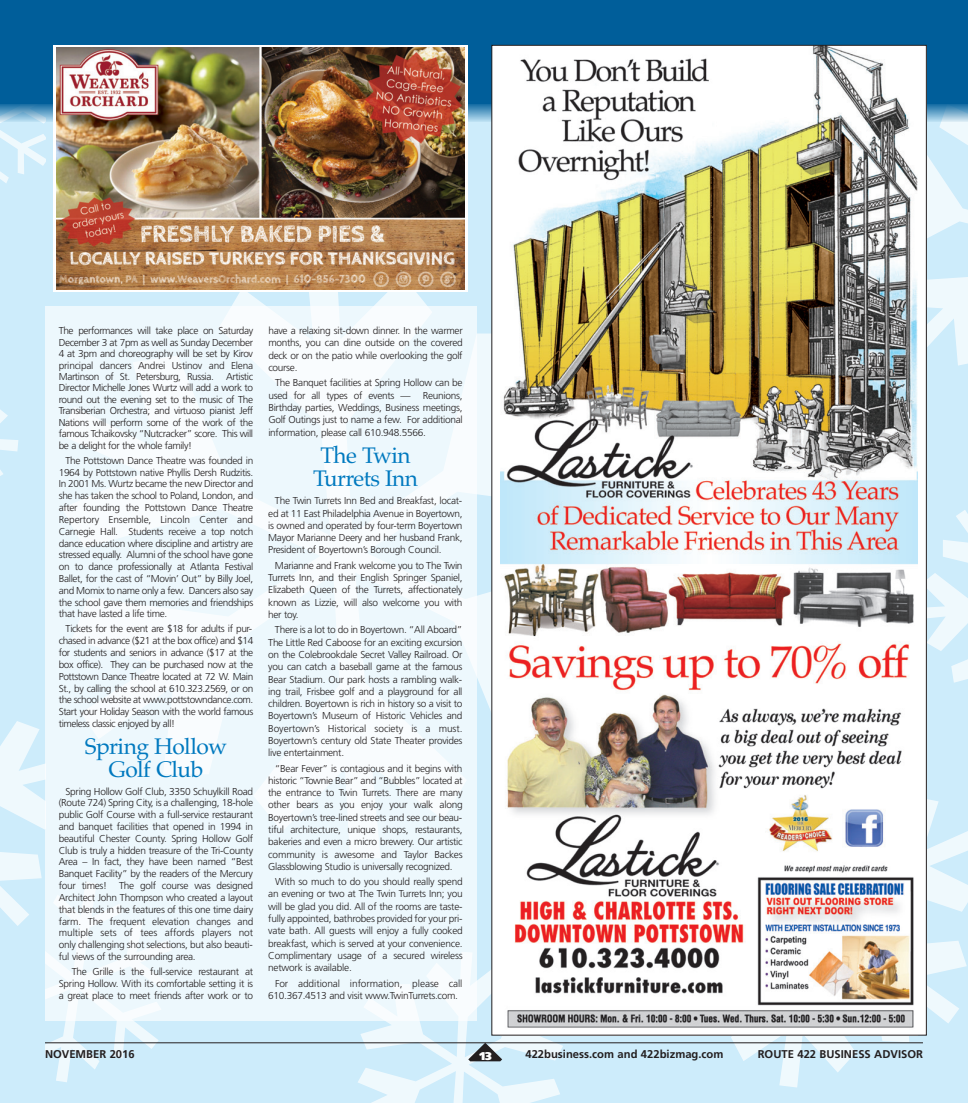
<style>
.page{position:relative;width:968px;height:1103px;background:#fff}
.page>*{position:absolute;margin:0;border:0;box-sizing:border-box;transform-origin:0 0}
.t1{font:22.5px/23.1px "Palatino";letter-spacing:-.025em;color:#0079bf;text-align:center}
.t2{font:700 11.25px "Frutiger";color:#231f20}
.t3{font:900 11.25px "Frutiger";color:#fff}
.t4{font:300 10px/12.2px "Frutiger";letter-spacing:-.03em;color:#231f20;text-align:justify}
.t5{font:300 10px/12.2px "Frutiger";letter-spacing:-.005em;color:#231f20}
</style>
<div class="page">
<div style="left:0;top:0;width:968px;height:1102px;background:#cdecfb"></div>
<svg style="left:232px;top:292px;width:259px;height:568px"></svg>
<svg style="left:926px;top:502px;width:42px;height:207px"></svg>
<svg style="left:641px;top:728px;width:327px;height:359px"></svg>
<svg style="left:926px;top:121px;width:42px;height:269px"></svg>
<svg style="left:0;top:409px;width:18px;height:67px"></svg>
<svg style="left:0;top:721px;width:172px;height:361px"></svg>
<svg style="left:0;top:121px;width:45px;height:62px"></svg>
<svg style="left:357px;top:951px;width:206px;height:151px"></svg>
<hr style="left:45px;top:1042px;width:877px;height:1px;background:#231f20">
<div style="left:45px;top:306px;width:431px;height:714px;background:#edf8fd"></div>
<svg style="left:0;top:104px;width:968px;height:17px;background:#6ba4c7"></svg>
<div style="left:0;top:0;width:968px;height:104px;background:#005e9a"></div>
<div style="left:54px;top:45px;width:414px;height:247px;background:#fff"></div>
<img style="left:57px;top:47px;width:408px;height:243px">
<div style="left:492px;top:45px;width:434px;height:990px;background:#fff"></div>
<img style="left:501px;top:47px;width:416px;height:981px">
<p class="t4" style="left:59px;top:326px;width:196px;line-height:11.5px">The performances will take place on Saturday December 3 at 7pm as well as Sunday December 4 at 3pm and choreography will be set by Kirov principal dancers Andrei Ustinov and Elena Martinson of St. Petersburg, Russia. Artistic Director Michelle Jones Wurtz will add a work to round out the evening set to the music of The Transiberian Orchestra; and virtuoso pianist Jeff Nations will perform some of the work of the famous Tchaikovsky “Nutcracker” score. This will be a delight for the whole family!</p>
<p class="t4" style="left:59px;top:455px;width:196px;line-height:11.9px;text-indent:7px">The Pottstown Dance Theatre was founded in 1964 by Pottstown native Phyllis Dersh Rudzitis.<br>In 2001 Ms. Wurtz became the new Director and she has taken the school to Poland, London, and after founding the Pottstown Dance Theatre Repertory Ensemble, Lincoln Center and Carnegie Hall. Students receive a top notch dance education where discipline and artistry are stressed equally. Alumni of the school have gone on to dance professionally at Atlanta Festival Ballet, for the cast of “Movin’ Out” by Billy Joel, and Momix to name only a few. Dancers also say the school gave them memories and friendships that have lasted a life time.</p>
<p class="t4" style="left:59px;top:624px;width:196px;line-height:11.9px;text-indent:7px">Tickets for the event are $18 for adults if pur&shy;chased in advance ($21 at the box office) and $14 for students and seniors in advance ($17 at the box office). They can be purchased now at the Pottstown Dance Theatre located at 72 W. Main St., by calling the school at 610.323.2569, or on the school website at www.pottstowndance.com.<br>Start your Holiday Season with the world famous timeless classic enjoyed by all!</p>
<h1 class="t1" style="left:85px;top:734px;width:144px">Spring Hollow<br>Golf Club</h1>
<p class="t4" style="left:59px;top:786px;width:196px;line-height:11.9px;text-indent:7px">Spring Hollow Golf Club, 3350 Schuylkill Road (Route 724) Spring City, is a challenging, 18-hole public Golf Course with a full-service restaurant and banquet facilities that opened in 1994 in beautiful Chester County. Spring Hollow Golf Club is truly a hidden treasure of the Tri-County Area – In fact, they have been named “Best Banquet Facility” by the readers of the Mercury four times! The golf course was designed Architect John Thompson who created a layout that blends in the features of this one time dairy farm. The frequent elevation changes and multiple sets of tees affords players not only challenging shot selections, but also beauti&shy;ful views of the surrounding area.</p>
<p class="t4" style="left:59px;top:966px;width:196px;line-height:11.9px;text-indent:13px">The Grille is the full-service restaurant at Spring Hollow. With its comfortable setting it is a great place to meet friends after work or to</p>
<p class="t4" style="left:268px;top:325px;width:196px">have a relaxing sit-down dinner. In the warmer months, you can dine outside on the covered deck or on the patio while overlooking the golf course.</p>
<p class="t4" style="left:268px;top:377px;width:196px;text-indent:7px">The Banquet facilities at Spring Hollow can be used for all types of events — Reunions, Birthday parties, Weddings, Business meetings, Golf Outings just to name a few. For additional information, please call 610.948.5566.</p>
<h1 class="t1" style="left:313px;top:443px;width:106px;line-height:23.5px">The Twin<br>Turrets Inn</h1>
<p class="t4" style="left:268px;top:495px;width:196px;text-indent:7px">The Twin Turrets Inn Bed and Breakfast, locat&shy;ed at 11 East Philadelphia Avenue in Boyertown, is owned and operated by four-term Boyertown Mayor Marianne Deery and her husband Frank, President of Boyertown’s Borough Council.</p>
<p class="t4" style="left:268px;top:560px;width:196px;text-indent:7px">Marianne and Frank welcome you to The Twin Turrets Inn, and their English Springer Spaniel, Elizabeth Queen of the Turrets, affectionately known as Lizzie, will also welcome you with her toy.</p>
<p class="t4" style="left:268px;top:624px;width:196px;text-indent:7px">There is a lot to do in Boyertown. “All Aboard” The Little Red Caboose for an exciting excursion on the Colebrookdale Secret Valley Railroad. Or you can catch a baseball game at the famous Bear Stadium. Our park hosts a rambling walk&shy;ing trail, Frisbee golf and a playground for all children. Boyertown is rich in history so a visit to Boyertown’s Museum of Historic Vehicles and Boyertown’s Historical society is a must.<br>Boyertown’s century old State Theater provides live entertainment.</p>
<p class="t4" style="left:268px;top:762px;width:196px;text-indent:7px">“Bear Fever” is contagious and it begins with historic “Townie Bear” and “Bubbles” located at the entrance to Twin Turrets. There are many other bears as you enjoy your walk along Boyertown’s tree-lined streets and see our beau&shy;tiful architecture, unique shops, restaurants, bakeries and even a micro brewery. Our artistic community is awesome and Taylor Backes Glassblowing Studio is universally recognized.</p>
<p class="t4" style="left:268px;top:876px;width:196px;text-indent:7px">With so much to do you should really spend an evening or two at The Twin Turrets Inn; you will be glad you did. All of the rooms are taste&shy;fully appointed, bathrobes provided for your pri&shy;vate bath. All guests will enjoy a fully cooked breakfast, which is served at your convenience.<br>Complimentary usage of a secured wireless network is available.</p>
<p class="t5" style="left:268px;top:977px;width:196px;text-indent:7px">For additional information, please call<br>610.367.4513 and visit www.TwinTurrets.com.</p>
<p class="t2" style="left:45px;top:1049px;width:91px">NOVEMBER 2016</p>
<p class="t3" style="left:479px;top:1051px;width:14px">13</p>
<p class="t2" style="left:525px;top:1049px;width:199px">422business.com and 422bizmag.com</p>
<p class="t2" style="left:757px;top:1049px;width:167px">ROUTE 422 BUSINESS ADVISOR</p>
</div>
